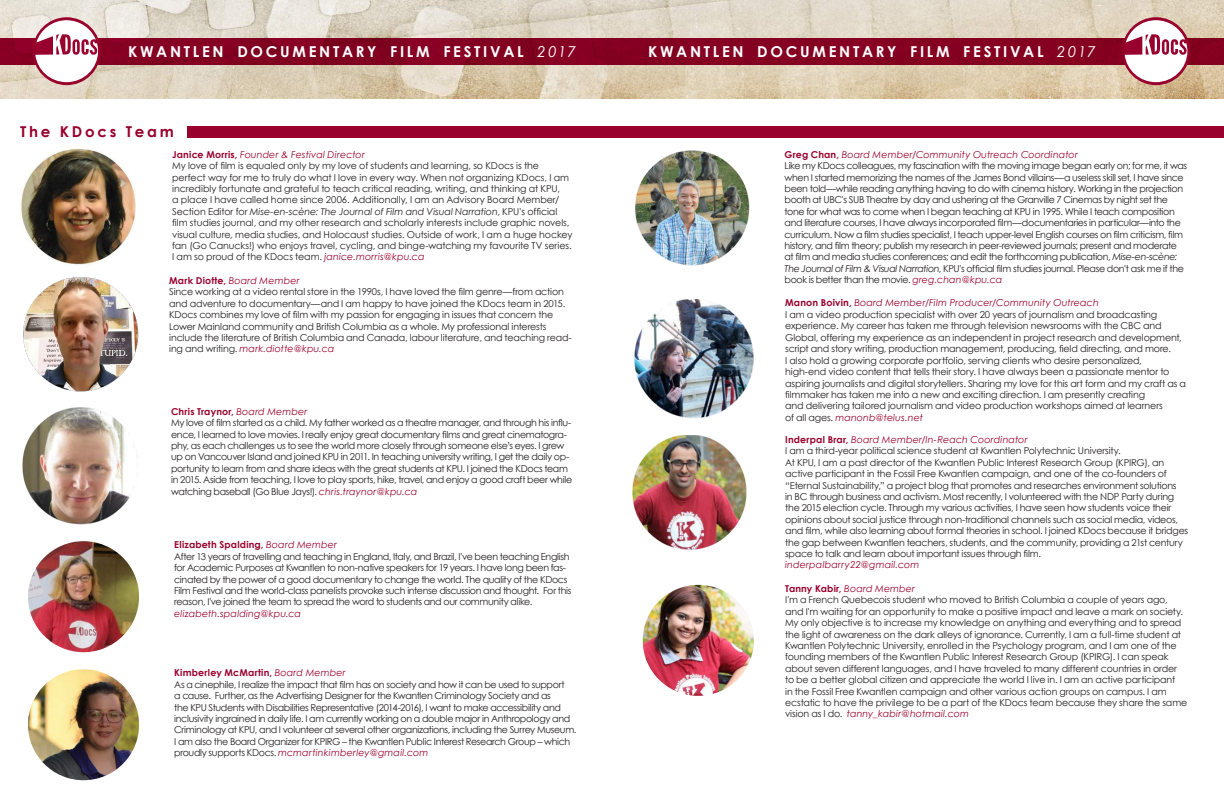
<style>
.page{position:relative;width:1224px;height:792px;background:#fff}
.page>*{position:absolute;margin:0;border:0;box-sizing:border-box;transform-origin:0 0}
.t1{font:700 15px "Century Gothic";letter-spacing:.18em;color:#fff}
.t2{font:700 15px "Century Gothic";letter-spacing:.18em;color:#98012d}
.t3{font:9.5px/11.4px "Century Gothic";letter-spacing:-.025em;color:#231f20}
.t4{font:9.5px/11.4px "Century Gothic";letter-spacing:-.005em;color:#231f20}
.t5{font:italic 9.5px "Century Gothic";letter-spacing:.015em;color:#98012d}
.s1{font-weight:400;font-style:italic}
.s2{font-weight:700;color:#98012d}
.s3{font-style:italic;color:#98012d}
.s4{font-style:italic}
</style>
<div class="page">
<img style="left:0;top:0;width:1224px;height:98px">
<div style="left:0;top:38px;width:1224px;height:27px;background:#840021"></div>
<svg style="left:33px;top:17px;width:68px;height:68px"></svg>
<svg style="left:35px;top:20px;width:63px;height:62px"></svg>
<div style="left:187px;top:126px;width:1037px;height:11px;background:#98012d"></div>
<svg style="left:1122px;top:17px;width:68px;height:68px"></svg>
<svg style="left:1125px;top:20px;width:62px;height:62px"></svg>
<img style="left:23px;top:277px;width:116px;height:115px">
<img style="left:20px;top:145px;width:116px;height:120px">
<img style="left:22px;top:407px;width:116px;height:118px">
<img style="left:28px;top:541px;width:111px;height:111px;border-radius:56px">
<img style="left:28px;top:669px;width:111px;height:111px;border-radius:56px">
<img style="left:634px;top:299px;width:120px;height:119px">
<img style="left:632px;top:436px;width:115px;height:114px">
<img style="left:635px;top:150px;width:115px;height:116px">
<img style="left:643px;top:585px;width:111px;height:111px;border-radius:56px">
<h1 class="t1" style="left:128px;top:40px;width:449px">KWANTLEN DOCUMENTARY FILM FESTIVAL <span class="s1">2017</span></h1>
<h1 class="t2" style="left:20px;top:120px;width:155px">The KDocs Team</h1>
<p class="t4" style="left:172px;top:149px;width:402px"><span class="s2">Janice Morris,</span> <span class="s3">Founder &amp; Festival Director<br></span>My love of film is equaled only by my love of students and learning, so KDocs is the perfect way for me to truly do what I love in every way. When not organizing KDocs, I am incredibly fortunate and grateful to teach critical reading, writing, and thinking at KPU,<br>a place I have called home since 2006. Additionally, I am an Advisory Board Member/ Section Editor for <span class="s4">Mise-en-scène: The Journal of Film and Visual Narration</span>, KPU's official film studies journal, and my other research and scholarly interests include graphic novels, visual culture, media studies, and Holocaust studies. Outside of work, I am a huge hockey fan (Go Canucks!) who enjoys travel, cycling, and binge-watching my favourite TV series.<br>I am so proud of the KDocs team. <span class="s3">janice.morris@kpu.ca</span></p>
<p class="t3" style="left:169px;top:275px;width:404px"><span class="s2">Mark Diotte,</span> <span class="s3">Board Member<br></span>Since working at a video rental store in the 1990s, I have loved the film genre—from action and adventure to documentary—and I am happy to have joined the KDocs team in 2015.<br>KDocs combines my love of film with my passion for engaging in issues that concern the Lower Mainland community and British Columbia as a whole. My professional interests include the literature of British Columbia and Canada, labour literature, and teaching read&shy;ing and writing. <span class="s3">mark.diotte@kpu.ca</span></p>
<p class="t3" style="left:171px;top:406px;width:403px"><span class="s2">Chris Traynor,</span> <span class="s3">Board Member<br></span>My love of film started as a child. My father worked as a theatre manager, and through his influ&shy;ence, I learned to love movies. I really enjoy great documentary films and great cinematogra&shy;phy, as each challenges us to see the world more closely through someone else’s eyes. I grew up on Vancouver Island and joined KPU in 2011. In teaching university writing, I get the daily op&shy;portunity to learn from and share ideas with the great students at KPU. I joined the KDocs team in 2015. Aside from teaching, I love to play sports, hike, travel, and enjoy a good craft beer while watching baseball (Go Blue Jays!). <span class="s3">chris.traynor@kpu.ca</span></p>
<p class="t3" style="left:174px;top:539px;width:399px"><span class="s2">Elizabeth Spalding,</span> <span class="s3">Board Member<br></span>After 13 years of travelling and teaching in England, Italy, and Brazil, I've been teaching English for Academic Purposes at Kwantlen to non-native speakers for 19 years. I have long been fas&shy;cinated by the power of a good documentary to change the world. The quality of the KDocs Film Festival and the world-class panelists provoke such intense discussion and thought. For this reason, I've joined the team to spread the word to students and our community alike.</p>
<p class="t5" style="left:174px;top:607px;width:128px">elizabeth.spalding@kpu.ca</p>
<p class="t3" style="left:174px;top:667px;width:404px"><span class="s2">Kimberley McMartin,</span> <span class="s3">Board Member<br></span>As a cinephile, I realize the impact that film has on society and how it can be used to support<br>a cause. Further, as the Advertising Designer for the Kwantlen Criminology Society and as<br>the KPU Students with Disabilities Representative (2014-2016), I want to make accessibility and inclusivity ingrained in daily life. I am currently working on a double major in Anthropology and Criminology at KPU, and I volunteer at several other organizations, including the Surrey Museum.<br>I am also the Board Organizer for KPIRG – the Kwantlen Public Interest Research Group – which proudly supports KDocs. <span class="s3">mcmartinkimberley@gmail.com</span></p>
<h1 class="t1" style="left:648px;top:40px;width:449px">KWANTLEN DOCUMENTARY FILM FESTIVAL <span class="s1">2017</span></h1>
<p class="t3" style="left:785px;top:149px;width:404px"><span class="s2">Greg Chan,</span> <span class="s3">Board Member/Community Outreach Coordinator<br></span>Like my KDocs colleagues, my fascination with the moving image began early on; for me, it was when I started memorizing the names of the James Bond villains—a useless skill set, I have since been told—while reading anything having to do with cinema history. Working in the projection booth at UBC's SUB Theatre by day and ushering at the Granville 7 Cinemas by night set the tone for what was to come when I began teaching at KPU in 1995. While I teach composition and literature courses, I have always incorporated film—documentaries in particular—into the curriculum. Now a film studies specialist, I teach upper-level English courses on film criticism, film history, and film theory; publish my research in peer-reviewed journals; present and moderate at film and media studies conferences; and edit the forthcoming publication, <span class="s4">Mise-en-scène:<br>The Journal of Film &amp; Visual Narration</span>, KPU's official film studies journal. Please don't ask me if the book is better than the movie. <span class="s3">greg.chan@kpu.ca</span></p>
<p class="t3" style="left:785px;top:297px;width:402px"><span class="s2">Manon Boivin,</span> <span class="s3">Board Member/Film Producer/Community Outreach<br></span>I am a video production specialist with over 20 years of journalism and broadcasting experience. My career has taken me through television newsrooms with the CBC and Global, offering my experience as an independent in project research and development, script and story writing, production management, producing, field directing, and more.<br>I also hold a growing corporate portfolio, serving clients who desire personalized,<br>high-end video content that tells their story. I have always been a passionate mentor to aspiring journalists and digital storytellers. Sharing my love for this art form and my craft as a filmmaker has taken me into a new and exciting direction. I am presently creating<br>and delivering tailored journalism and video production workshops aimed at learners<br>of all ages. <span class="s3">manonb@telus.net</span></p>
<p class="t3" style="left:785px;top:434px;width:405px"><span class="s2">Inderpal Brar,</span> <span class="s3">Board Member/In-Reach Coordinator<br></span>I am a third-year political science student at Kwantlen Polytechnic University.<br>At KPU, I am a past director of the Kwantlen Public Interest Research Group (KPIRG), an active participant in the Fossil Free Kwantlen campaign, and one of the co-founders of “Eternal Sustainability,” a project blog that promotes and researches environment solutions<br>in BC through business and activism. Most recently, I volunteered with the NDP Party during the 2015 election cycle. Through my various activities, I have seen how students voice their opinions about social justice through non-traditional channels such as social media, videos, and film, while also learning about formal theories in school. I joined KDocs because it bridges the gap between Kwantlen teachers, students, and the community, providing a 21st century space to talk and learn about important issues through film.</p>
<p class="t5" style="left:785px;top:558px;width:136px">inderpalbarry22@gmail.com</p>
<p class="t3" style="left:785px;top:583px;width:404px"><span class="s2">Tanny Kabir,</span> <span class="s3">Board Member<br></span>I'm a French Quebecois student who moved to British Columbia a couple of years ago, and I'm waiting for an opportunity to make a positive impact and leave a mark on society.<br>My only objective is to increase my knowledge on anything and everything and to spread the light of awareness on the dark alleys of ignorance. Currently, I am a full-time student at Kwantlen Polytechnic University, enrolled in the Psychology program, and I am one of the founding members of the Kwantlen Public Interest Research Group (KPIRG). I can speak about seven different languages, and I have traveled to many different countries in order to be a better global citizen and appreciate the world I live in. I am an active participant<br>in the Fossil Free Kwantlen campaign and other various action groups on campus. I am ecstatic to have the privilege to be a part of the KDocs team because they share the same vision as I do. <span class="s3">tanny_kabir@hotmail.com</span></p>
</div>
